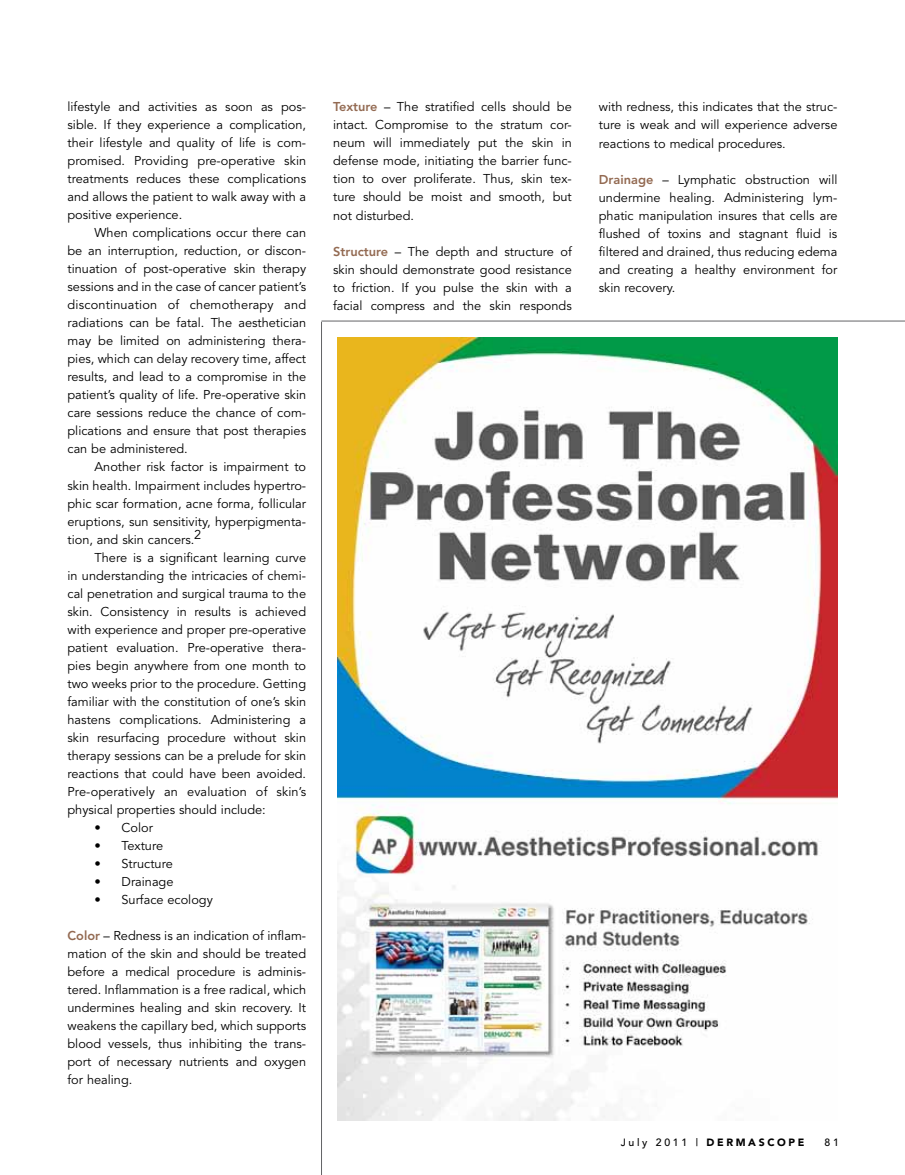
<style>
.page{position:relative;width:905px;height:1175px;background:#fff}
.page>*{position:absolute;margin:0;border:0;box-sizing:border-box;transform-origin:0 0}
.t1{font:12.75px/18px "Avenir";color:#000;text-align:justify}
.t2{font:900 10.5px "Avenir";letter-spacing:.25em;color:#000}
.t3{font:500 10.5px "Avenir";color:#000}
.s1{font-weight:800;color:#936a52}
.s2{font-weight:500}
</style>
<div class="page">
<svg style="left:321px;top:320px;width:583px;height:854px"></svg>
<img style="left:337px;top:338px;width:500px;height:782px">
<p class="t1" style="left:68px;top:98px;width:240px">lifestyle and activities as soon as pos&shy;sible. If they experience a complication, their lifestyle and quality of life is com&shy;promised. Providing pre-operative skin treatments reduces these complications and allows the patient to walk away with a positive experience.</p>
<p class="t1" style="left:68px;top:224px;width:240px;text-indent:27px">When complications occur there can be an interruption, reduction, or discon&shy;tinuation of post-operative skin therapy sessions and in the case of cancer patient’s discontinuation of chemotherapy and radiations can be fatal. The aesthetician may be limited on administering thera&shy;pies, which can delay recovery time, affect results, and lead to a compromise in the patient’s quality of life. Pre-operative skin care sessions reduce the chance of com&shy;plications and ensure that post therapies can be administered.</p>
<p class="t1" style="left:68px;top:458px;width:240px;text-indent:27px">Another risk factor is impairment to skin health. Impairment includes hypertro&shy;phic scar formation, acne forma, follicular eruptions, sun sensitivity, hyperpigmenta&shy;tion, and skin cancers.2</p>
<p class="t1" style="left:67px;top:548px;width:240px;text-indent:27px">There is a significant learning curve in understanding the intricacies of chemi&shy;cal penetration and surgical trauma to the skin. Consistency in results is achieved with experience and proper pre-operative patient evaluation. Pre-operative thera&shy;pies begin anywhere from one month to two weeks prior to the procedure. Getting familiar with the constitution of one’s skin hastens complications. Administering a skin resurfacing procedure without skin therapy sessions can be a prelude for skin reactions that could have been avoided.<br>Pre-operatively an evaluation of skin’s physical properties should include:</p>
<p class="t1" style="left:94px;top:818px;width:60px">• Color</p>
<p class="t1" style="left:94px;top:836px;width:70px">• Texture</p>
<p class="t1" style="left:94px;top:854px;width:80px">• Structure</p>
<p class="t1" style="left:94px;top:872px;width:80px">• Drainage</p>
<p class="t1" style="left:94px;top:890px;width:120px">• Surface ecology</p>
<p class="t1" style="left:67px;top:926px;width:240px"><span class="s1">Color</span> – Redness is an indication of inflam&shy;mation of the skin and should be treated before a medical procedure is adminis&shy;tered. Inflammation is a free radical, which undermines healing and skin recovery. It weakens the capillary bed, which supports blood vessels, thus inhibiting the trans&shy;port of necessary nutrients and oxygen for healing.</p>
<p class="t1" style="left:333px;top:98px;width:240px"><span class="s1">Texture</span> – The stratified cells should be intact. Compromise to the stratum cor&shy;neum will immediately put the skin in defense mode, initiating the barrier func&shy;tion to over proliferate. Thus, skin tex&shy;ture should be moist and smooth, but not disturbed.</p>
<p class="t1" style="left:333px;top:242px;width:240px"><span class="s1">Structure</span> – The depth and structure of skin should demonstrate good resistance to friction. If you pulse the skin with a facial compress and the skin responds</p>
<p class="t1" style="left:598px;top:98px;width:240px">with redness, this indicates that the struc&shy;ture is weak and will experience adverse reactions to medical procedures.</p>
<p class="t1" style="left:598px;top:170px;width:240px"><span class="s1">Drainage</span> – Lymphatic obstruction will undermine healing. Administering lym&shy;phatic manipulation insures that cells are flushed of toxins and stagnant fluid is filtered and drained, thus reducing edema and creating a healthy environment for skin recovery.</p>
<p class="t2" style="left:621px;top:1136px;width:185px"><span class="s2">July 2011 |</span> DERMASCOPE</p>
<p class="t3" style="left:824px;top:1136px;width:16px">81</p>
</div>
